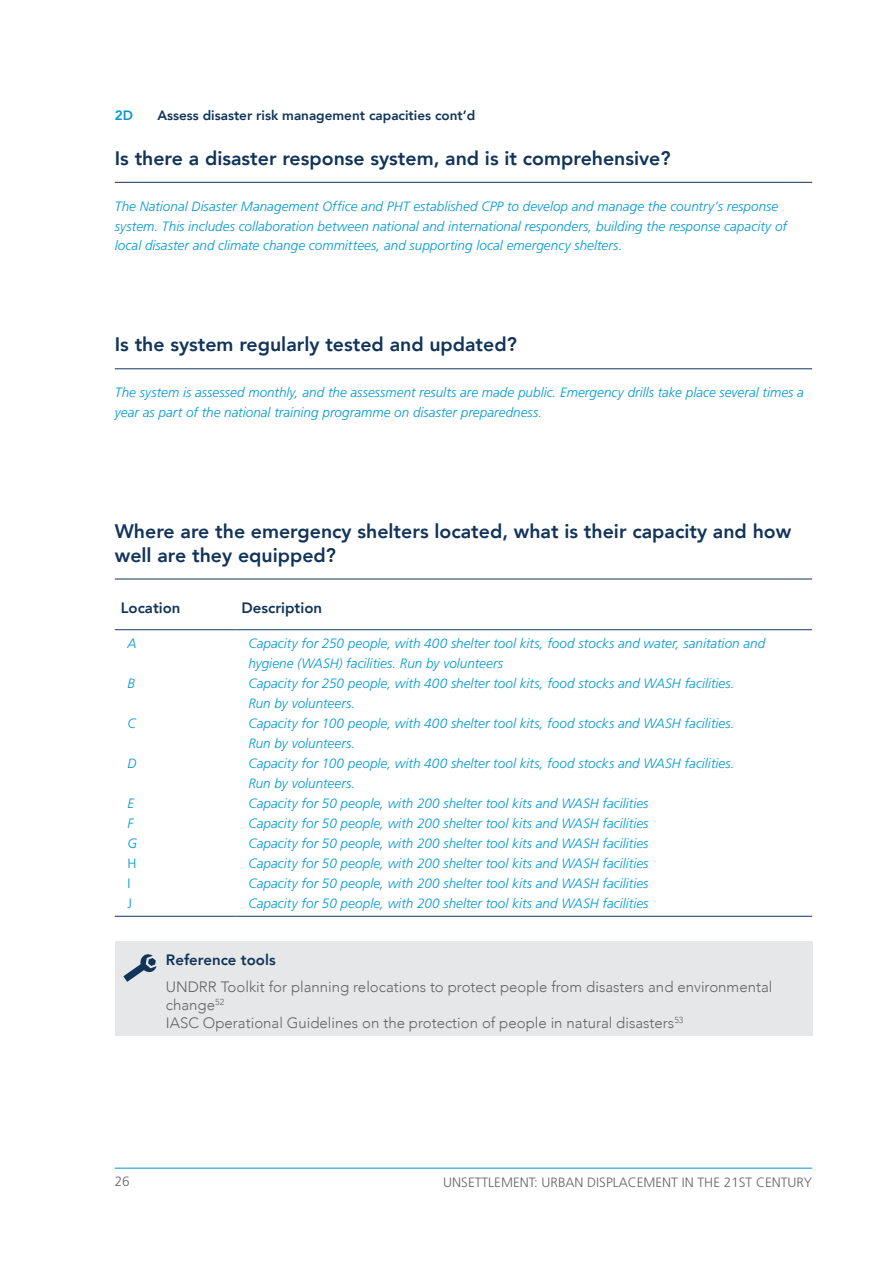
<style>
.page{position:relative;width:893px;height:1263px;background:#fff}
.page>*{position:absolute;margin:0;border:0;box-sizing:border-box;transform-origin:0 0}
.t1{font:800 19.5px/23.4px "Avenir";color:#113459}
.t2{font:300 15px/18px "Avenir";color:#636466}
.t3{font:800 15px "Avenir";color:#113459}
.t4{font:italic 300 13.5px/20px "Frutiger LT Std";color:#0098d1}
.t5{font:300 13.5px "Frutiger LT Std";color:#636466}
.t6{font:800 13.5px "Avenir";color:#113459}
.t7{font:300 13.5px/20px "Frutiger LT Std";color:#0098d1}
.t8{font:800 13.5px "Avenir";color:#0098d1}
</style>
<div class="page">
<hr style="left:115px;top:182px;width:697px;height:1px;background:#113459">
<hr style="left:115px;top:368px;width:697px;height:1px;background:#113459">
<hr style="left:115px;top:579px;width:697px;height:1px;background:#113459">
<hr style="left:115px;top:916px;width:121px;height:1px;background:#113459">
<hr style="left:236px;top:916px;width:576px;height:1px;background:#113459">
<hr style="left:115px;top:629px;width:121px;height:1px;background:#163860">
<hr style="left:236px;top:629px;width:576px;height:1px;background:#163860">
<div style="left:115px;top:941px;width:697px;height:95px;background:#e6e7e8"></div>
<svg style="left:123px;top:954px;width:34px;height:28px"></svg>
<hr style="left:115px;top:1168px;width:697px;height:1px;background:#0098d1">
<p class="t8" style="left:115px;top:105px;width:20px">2D</p>
<p class="t6" style="left:157px;top:105px;width:320px">Assess disaster risk management capacities cont’d</p>
<h1 class="t1" style="left:115px;top:146px;width:557px">Is there a disaster response system, and is it comprehensive?</h1>
<p class="t4" style="left:115px;top:196px;width:674px">The National Disaster Management Office and PHT established CPP to develop and manage the country’s response system. This includes collaboration between national and international responders, building the response capacity of local disaster and climate change committees, and supporting local emergency shelters.</p>
<h1 class="t1" style="left:115px;top:333px;width:403px">Is the system regularly tested and updated?</h1>
<p class="t4" style="left:115px;top:383px;width:691px">The system is assessed monthly, and the assessment results are made public. Emergency drills take place several times a year as part of the national training programme on disaster preparedness.</p>
<h1 class="t1" style="left:115px;top:520px;width:678px">Where are the emergency shelters located, what is their capacity and how well are they equipped?</h1>
<p class="t3" style="left:121px;top:596px;width:61px">Location</p>
<p class="t3" style="left:242px;top:596px;width:82px">Description</p>
<p class="t4" style="left:128px;top:634px;width:11px">A</p>
<p class="t4" style="left:128px;top:674px;width:9px">B</p>
<p class="t4" style="left:128px;top:714px;width:10px">C</p>
<p class="t4" style="left:128px;top:754px;width:11px">D</p>
<p class="t4" style="left:128px;top:793px;width:11px">E<br>F<br>G</p>
<p class="t7" style="left:128px;top:853px;width:11px">H<br>I<br>J</p>
<p class="t4" style="left:248px;top:634px;width:518px">Capacity for 250 people, with 400 shelter tool kits, food stocks and water, sanitation and hygiene (WASH) facilities. Run by volunteers<br>Capacity for 250 people, with 400 shelter tool kits, food stocks and WASH facilities.<br>Run by volunteers.<br>Capacity for 100 people, with 400 shelter tool kits, food stocks and WASH facilities.<br>Run by volunteers.<br>Capacity for 100 people, with 400 shelter tool kits, food stocks and WASH facilities.<br>Run by volunteers.<br>Capacity for 50 people, with 200 shelter tool kits and WASH facilities<br>Capacity for 50 people, with 200 shelter tool kits and WASH facilities<br>Capacity for 50 people, with 200 shelter tool kits and WASH facilities<br>Capacity for 50 people, with 200 shelter tool kits and WASH facilities<br>Capacity for 50 people, with 200 shelter tool kits and WASH facilities<br>Capacity for 50 people, with 200 shelter tool kits and WASH facilities</p>
<p class="t3" style="left:166px;top:948px;width:111px">Reference tools</p>
<p class="t2" style="left:166px;top:977px;width:608px">UNDRR Toolkit for planning relocations to protect people from disasters and environmental change<sup>52<br></sup>IASC Operational Guidelines on the protection of people in natural disasters<sup>53</sup></p>
<p class="t5" style="left:115px;top:1174px;width:17px">26</p>
<p class="t5" style="left:443px;top:1174px;width:370px">UNSETTLEMENT: URBAN DISPLACEMENT IN THE 21ST CENTURY</p>
</div>
